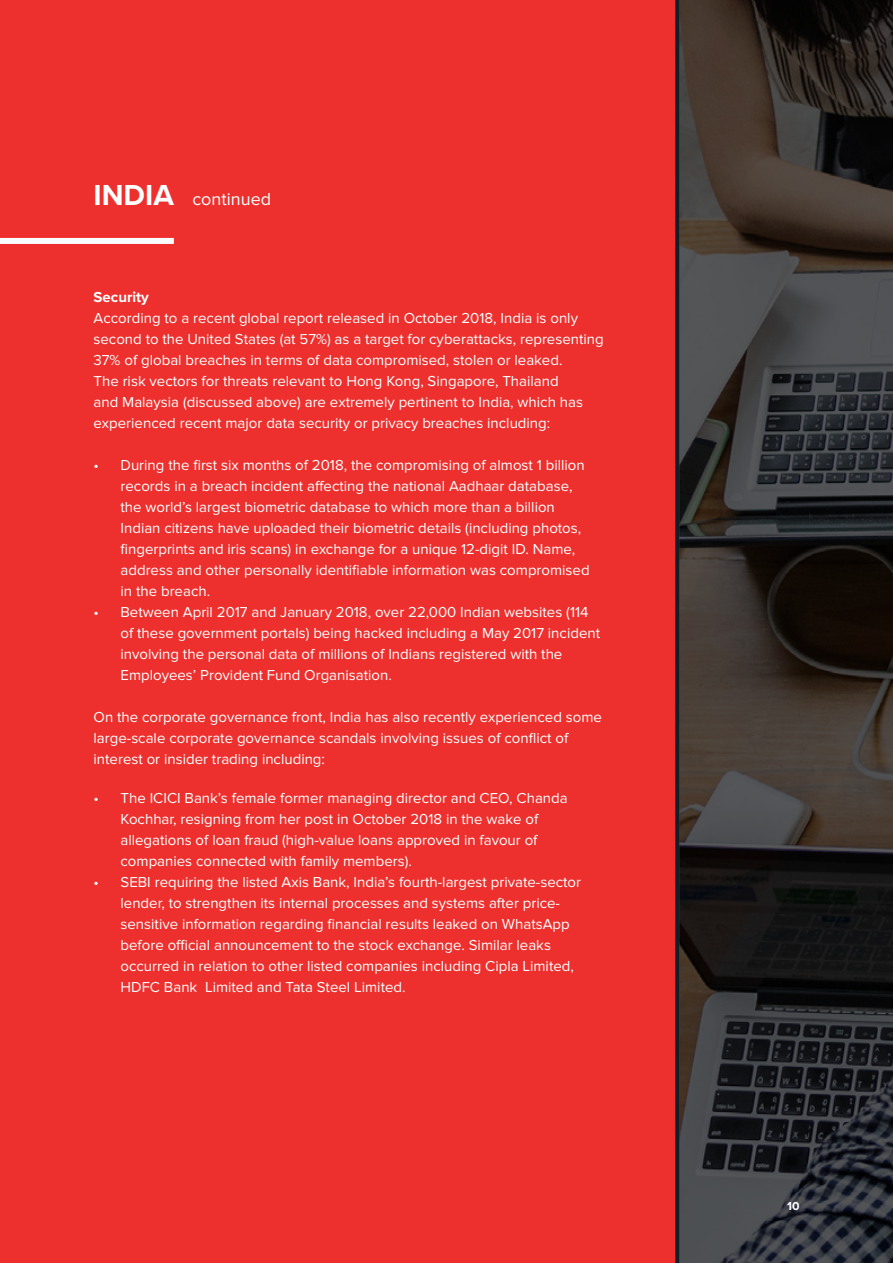
<style>
.page{position:relative;width:893px;height:1263px;background:#fff}
.page>*{position:absolute;margin:0;border:0;box-sizing:border-box;transform-origin:0 0}
.t1{font:18px "Proxima Nova";color:#fff}
.t2{font:15px/21px "Proxima Nova";color:#fff}
.t3{font:700 15px "Proxima Nova";color:#fff}
.t4{font:700 12px "Proxima Nova";color:#fff}
.s1{font-weight:700;font-size:30px}
</style>
<div class="page">
<svg style="left:680px;top:0;width:213px;height:1263px;background:#322f2d"></svg>
<div style="left:0;top:0;width:677px;height:1263px;background:#ed302e"></div>
<div style="left:0;top:238px;width:174px;height:6px;background:#fafdff"></div>
<div style="left:675px;top:0;width:5px;height:1263px;background:#131e29"></div>
<p class="t1" style="left:94px;top:189px;width:179px"><span class="s1">INDIA</span> continued</p>
<p class="t3" style="left:94px;top:286px;width:57px">Security</p>
<p class="t2" style="left:94px;top:308px;width:512px">According to a recent global report released in October 2018, India is only second to the United States (at 57%) as a target for cyberattacks, representing 37% of global breaches in terms of data compromised, stolen or leaked.<br>The risk vectors for threats relevant to Hong Kong, Singapore, Thailand<br>and Malaysia (discussed above) are extremely pertinent to India, which has experienced recent major data security or privacy breaches including:</p>
<p class="t2" style="left:121px;top:455px;width:471px;text-indent:-27px">• During the first six months of 2018, the compromising of almost 1 billion records in a breach incident affecting the national Aadhaar database, the world’s largest biometric database to which more than a billion Indian citizens have uploaded their biometric details (including photos, fingerprints and iris scans) in exchange for a unique 12-digit ID. Name, address and other personally identifiable information was compromised in the breach.</p>
<p class="t2" style="left:121px;top:602px;width:481px;text-indent:-27px">• Between April 2017 and January 2018, over 22,000 Indian websites (114 of these government portals) being hacked including a May 2017 incident involving the personal data of millions of Indians registered with the Employees’ Provident Fund Organisation.</p>
<p class="t2" style="left:94px;top:707px;width:510px">On the corporate governance front, India has also recently experienced some large-scale corporate governance scandals involving issues of conflict of interest or insider trading including:</p>
<p class="t2" style="left:121px;top:788px;width:449px;text-indent:-27px">• The ICICI Bank’s female former managing director and CEO, Chanda Kochhar, resigning from her post in October 2018 in the wake of allegations of loan fraud (high-value loans approved in favour of companies connected with family members).</p>
<p class="t2" style="left:121px;top:872px;width:462px;text-indent:-27px">• SEBI requiring the listed Axis Bank, India’s fourth-largest private-sector lender, to strengthen its internal processes and systems after price&shy;sensitive information regarding financial results leaked on WhatsApp before official announcement to the stock exchange. Similar leaks occurred in relation to other listed companies including Cipla Limited, HDFC Bank Limited and Tata Steel Limited.</p>
<p class="t4" style="left:787px;top:1197px;width:14px">10</p>
</div>
